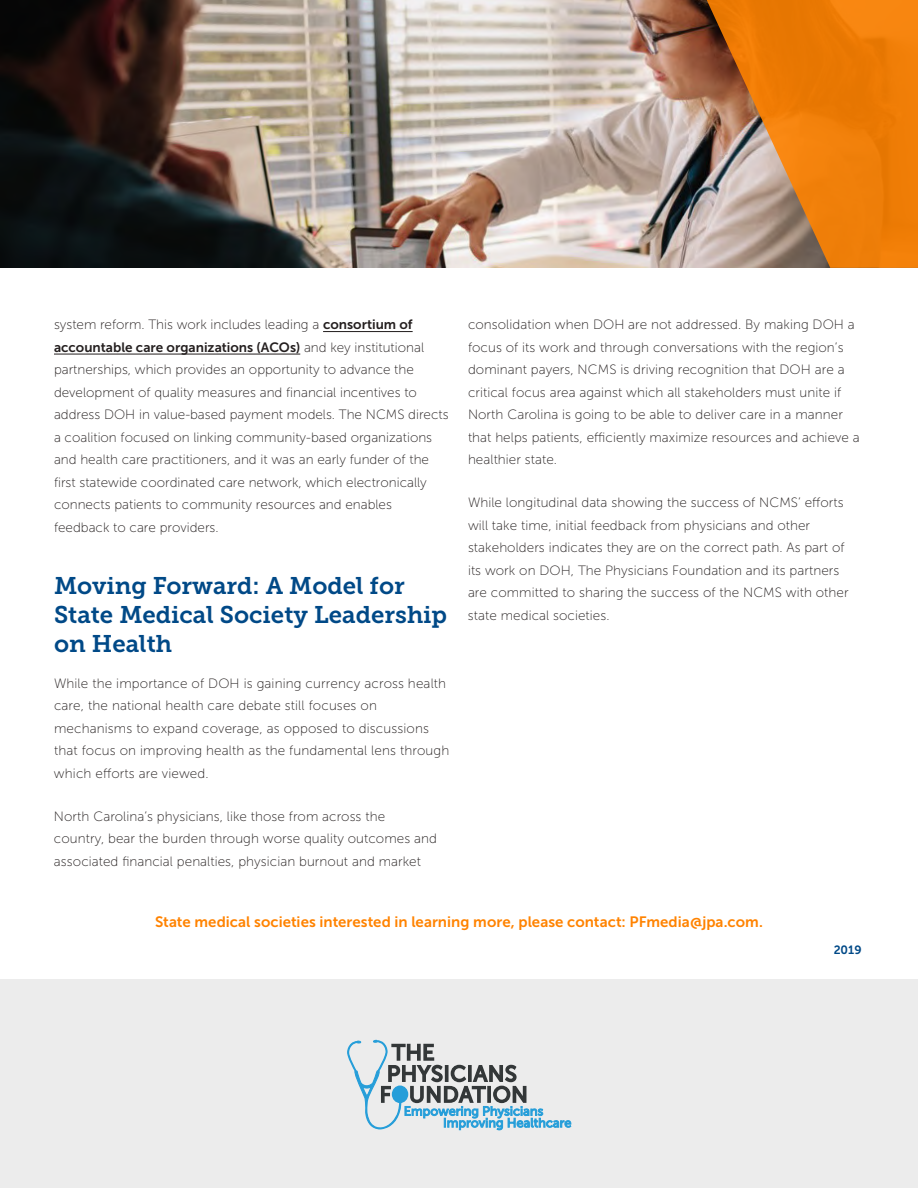
<style>
.page{position:relative;width:918px;height:1188px;background:#fff}
.page>*{position:absolute;margin:0;border:0;box-sizing:border-box;transform-origin:0 0}
.t1{font:24px/28.8px "Museo Slab 700";color:#004987}
.t2{font:15px "Museo Sans 700";letter-spacing:.005em;color:#ff8301}
.t3{font:13.5px/22.5px "Museo Sans 100";letter-spacing:.005em;color:#241f1f}
.t4{font:13.5px "Museo Sans 700";color:#241f1f}
.t5{font:12px "Museo Sans 700";color:#004987}
.s1{font-family:"Museo Sans 700"}
.s2{font-family:"Museo Sans 100"}
</style>
<div class="page">
<div style="left:0;top:980px;width:918px;height:208px;background:#ececec"></div>
<svg style="left:347px;top:1040px;width:224px;height:90px"></svg>
<img style="left:0;top:0;width:700px;height:268px">
<svg style="left:700px;top:0;width:218px;height:268px;background:#d6802b"></svg>
<hr style="left:323px;top:331px;width:90px;height:1px;background:#241f1f">
<hr style="left:54px;top:354px;width:246px;height:1px;background:#241f1f">
<p class="t3" style="left:54px;top:314px;width:360px">system reform. This work includes leading a <span class="s1">consortium of</span></p>
<p class="t4" style="left:54px;top:340px;width:372px">accountable care organizations (ACOs) <span class="s2">and key institutional</span></p>
<p class="t3" style="left:54px;top:359px;width:396px">partnerships, which provides an opportunity to advance the development of quality measures and financial incentives to address DOH in value-based payment models. The NCMS directs a coalition focused on linking community-based organizations and health care practitioners, and it was an early funder of the first statewide coordinated care network, which electronically connects patients to community resources and enables feedback to care providers.</p>
<h1 class="t1" style="left:54px;top:572px;width:395px">Moving Forward: A Model for<br>State Medical Society Leadership on Health</h1>
<p class="t3" style="left:54px;top:672px;width:397px">While the importance of DOH is gaining currency across health care, the national health care debate still focuses on mechanisms to expand coverage, as opposed to discussions that focus on improving health as the fundamental lens through which efforts are viewed.</p>
<p class="t3" style="left:54px;top:805px;width:384px">North Carolina’s physicians, like those from across the country, bear the burden through worse quality outcomes and associated financial penalties, physician burnout and market</p>
<p class="t3" style="left:468px;top:314px;width:393px">consolidation when DOH are not addressed. By making DOH a focus of its work and through conversations with the region’s dominant payers, NCMS is driving recognition that DOH are a critical focus area against which all stakeholders must unite if North Carolina is going to be able to deliver care in a manner that helps patients, efficiently maximize resources and achieve a healthier state.</p>
<p class="t3" style="left:468px;top:491px;width:382px">While longitudinal data showing the success of NCMS’ efforts will take time, initial feedback from physicians and other stakeholders indicates they are on the correct path. As part of its work on DOH, The Physicians Foundation and its partners are committed to sharing the success of the NCMS with other state medical societies.</p>
<p class="t2" style="left:155px;top:913px;width:609px">State medical societies interested in learning more, please contact: PFmedia@jpa.com.</p>
<p class="t5" style="left:834px;top:943px;width:29px">2019</p>
</div>
